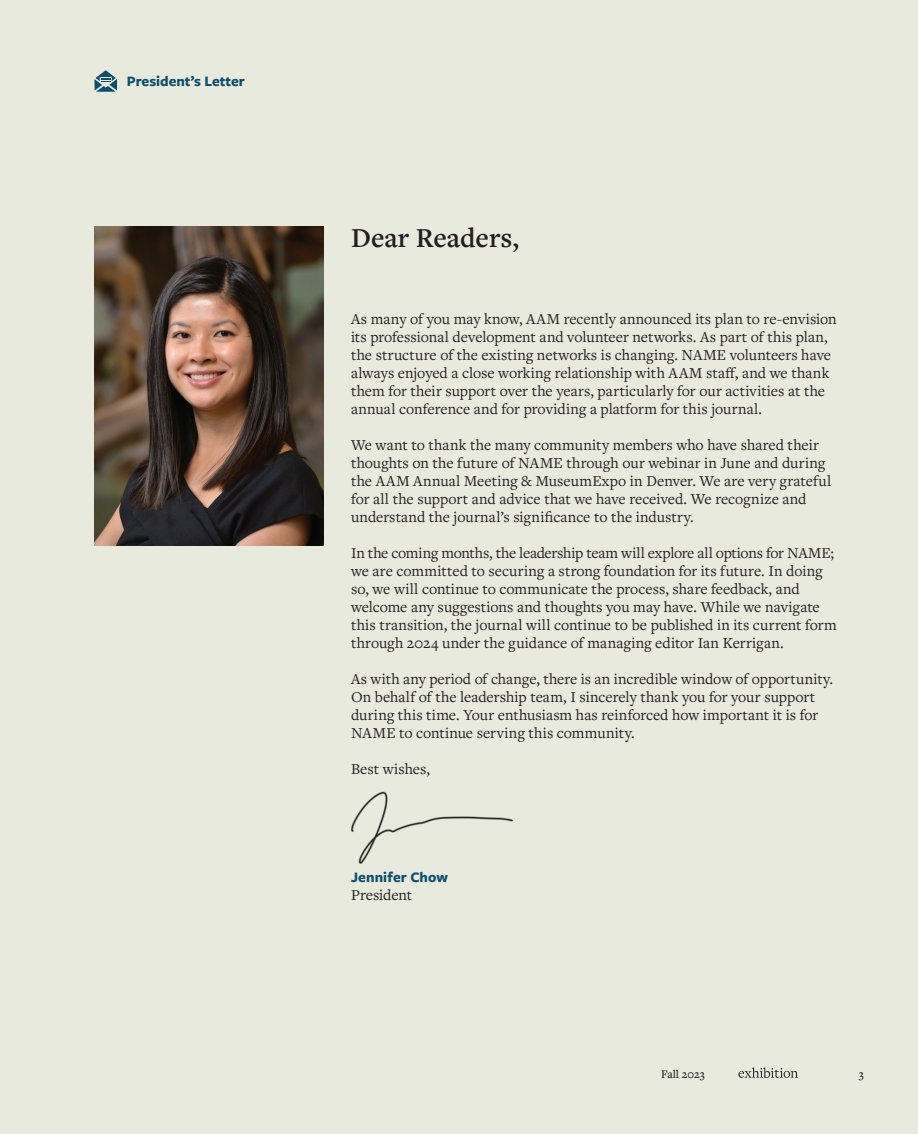
<style>
.page{position:relative;width:918px;height:1134px;background:#e8eade}
.page>*{position:absolute;margin:0;border:0;box-sizing:border-box;transform-origin:0 0}
.t1{font:600 28.5px "Freight Text Pro";color:#231f20}
.t2{font:15.75px/18px "Freight Text Pro";color:#231f20}
.t3{font:700 15px "Freight Sans Pro";color:#0b4e6e}
.t4{font:500 12px "Freight Text Pro";color:#231f20}
</style>
<div class="page">
<svg style="left:94px;top:70px;width:23px;height:22px"></svg>
<svg style="left:738px;top:1067px;width:60px;height:11px"></svg>
<hr style="left:0;top:611px;width:1px;height:84px;background:#fff">
<hr style="left:0;top:0;width:1px;height:82px;background:#bfd430">
<hr style="left:0;top:1055px;width:1px;height:79px;background:#fff">
<img style="left:94px;top:227px;width:230px;height:318px">
<img style="left:351px;top:791px;width:162px;height:73px">
<p class="t3" style="left:127px;top:71px;width:120px">President’s Letter</p>
<h1 class="t1" style="left:351px;top:219px;width:170px">Dear Readers,</h1>
<p class="t2" style="left:351px;top:309px;width:487px">As many of you may know, AAM recently announced its plan to re-envision its professional development and volunteer networks. As part of this plan, the structure of the existing networks is changing. NAME volunteers have always enjoyed a close working relationship with AAM staff, and we thank them for their support over the years, particularly for our activities at the annual conference and for providing a platform for this journal.</p>
<p class="t2" style="left:351px;top:435px;width:482px">We want to thank the many community members who have shared their thoughts on the future of NAME through our webinar in June and during the AAM Annual Meeting &amp; MuseumExpo in Denver. We are very grateful for all the support and advice that we have received. We recognize and understand the journal’s significance to the industry.</p>
<p class="t2" style="left:351px;top:543px;width:487px">In the coming months, the leadership team will explore all options for NAME; we are committed to securing a strong foundation for its future. In doing so, we will continue to communicate the process, share feedback, and welcome any suggestions and thoughts you may have. While we navigate this transition, the journal will continue to be published in its current form through 2024 under the guidance of managing editor Ian Kerrigan.</p>
<p class="t2" style="left:351px;top:669px;width:484px">As with any period of change, there is an incredible window of opportunity.<br>On behalf of the leadership team, I sincerely thank you for your support during this time. Your enthusiasm has reinforced how important it is for NAME to continue serving this community.</p>
<p class="t2" style="left:351px;top:759px;width:81px">Best wishes,</p>
<p class="t3" style="left:351px;top:867px;width:99px">Jennifer Chow</p>
<p class="t2" style="left:351px;top:885px;width:63px">President</p>
<p class="t4" style="left:661px;top:1066px;width:45px">Fall 2023</p>
<p class="t4" style="left:859px;top:1066px;width:7px">3</p>
</div>
